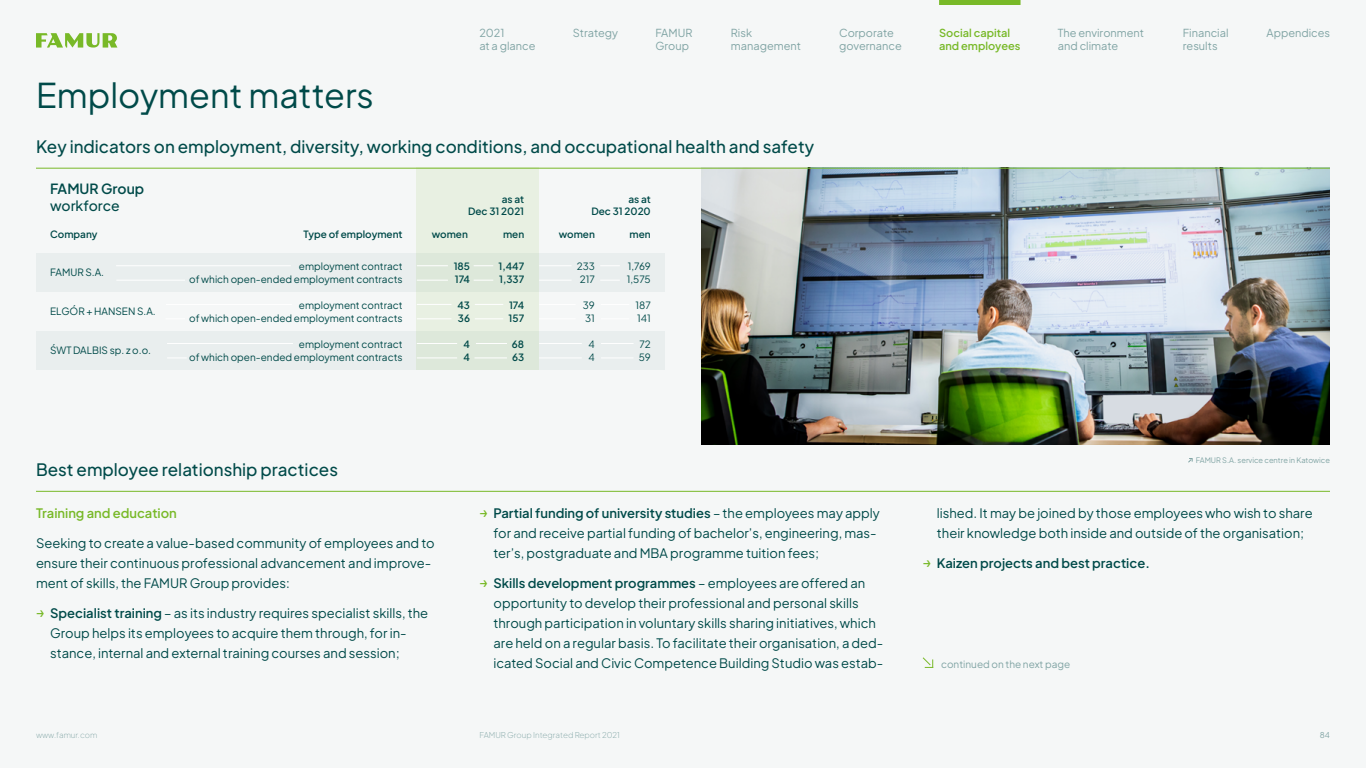
<style>
.page{position:relative;width:1366px;height:768px;background:#f5f7f7}
.page>*{position:absolute;margin:0;border:0;box-sizing:border-box;transform-origin:0 0}
.t1{font:34px "Plus Jakarta Sans";color:#004a49}
.t2{font:500 17px "Plus Jakarta Sans";color:#004a49}
.t3{font:600 14px "Plus Jakarta Sans";color:#004a49}
.t4{font:500 14px "Plus Jakarta Sans";color:#004a49}
.t5{font:13px/20px "Plus Jakarta Sans";color:#004a49}
.t6{font:600 13px "Plus Jakarta Sans";color:#004a49}
.t7{font:600 13px "Plus Jakarta Sans";color:#78b928}
.t8{font:11px/13px "Plus Jakarta Sans";color:#80a4a4}
.t9{font:600 11px "Plus Jakarta Sans";color:#78b928}
.t10{font:10px/13px "Plus Jakarta Sans";color:#004a49}
.t11{font:600 10px/13px "Plus Jakarta Sans";color:#004a49}
.t12{font:10px "Plus Jakarta Sans";color:#80a4a4}
.t13{font:200 8px "Plus Jakarta Sans";color:#80a4a4}
.t14{font:8px "Plus Jakarta Sans";color:#80a4a4}
.t15{font:7.5px "Plus Jakarta Sans";color:#80a4a4}
.s1{font-family:"Montserrat";font-weight:500;font-size:16px;color:#78b928}
.s2{font-weight:600}
</style>
<div class="page">
<svg style="left:36px;top:33px;width:81px;height:15px"></svg>
<div style="left:36px;top:253px;width:629px;height:39px;background:#e9eeee"></div>
<div style="left:36px;top:331px;width:629px;height:39px;background:#e9eeee"></div>
<div style="left:417px;top:168px;width:122px;height:202px;background:#e8f0e2"></div>
<img style="left:701px;top:169px;width:629px;height:276px">
<hr style="left:116px;top:265px;width:175px;height:1px;background:#fff">
<hr style="left:116px;top:280px;width:69px;height:1px;background:#fff">
<hr style="left:417px;top:265px;width:31px;height:1px;background:#fff">
<hr style="left:539px;top:265px;width:33px;height:1px;background:#fff">
<svg style="left:600px;top:265px;width:20px;height:1px"></svg>
<svg style="left:474px;top:265px;width:19px;height:1px"></svg>
<hr style="left:417px;top:304px;width:34px;height:1px;background:#fff">
<hr style="left:166px;top:304px;width:126px;height:1px;background:#fff">
<hr style="left:539px;top:304px;width:37px;height:1px;background:#fff">
<svg style="left:475px;top:304px;width:28px;height:1px"></svg>
<hr style="left:417px;top:343px;width:40px;height:1px;background:#fff">
<hr style="left:167px;top:343px;width:126px;height:1px;background:#fff">
<hr style="left:539px;top:343px;width:43px;height:1px;background:#fff">
<hr style="left:601px;top:343px;width:33px;height:1px;background:#fff">
<hr style="left:476px;top:343px;width:31px;height:1px;background:#fff">
<hr style="left:417px;top:280px;width:31px;height:1px;background:#fff">
<hr style="left:539px;top:280px;width:33px;height:1px;background:#fff">
<svg style="left:600px;top:280px;width:20px;height:1px"></svg>
<svg style="left:474px;top:280px;width:19px;height:1px"></svg>
<hr style="left:417px;top:318px;width:34px;height:1px;background:#fff">
<hr style="left:539px;top:318px;width:37px;height:1px;background:#fff">
<svg style="left:475px;top:318px;width:28px;height:1px"></svg>
<hr style="left:417px;top:358px;width:40px;height:1px;background:#fff">
<hr style="left:539px;top:358px;width:43px;height:1px;background:#fff">
<hr style="left:601px;top:358px;width:33px;height:1px;background:#fff">
<hr style="left:474px;top:358px;width:33px;height:1px;background:#fff">
<svg style="left:1188px;top:458px;width:5px;height:5px"></svg>
<svg style="left:922px;top:657px;width:11px;height:11px"></svg>
<hr style="left:36px;top:168px;width:1294px;height:1px;background:#78b928">
<hr style="left:36px;top:491px;width:1294px;height:1px;background:#78b928">
<div style="left:939px;top:0;width:82px;height:5px;background:#78b928"></div>
<h1 class="t1" style="left:36px;top:68px;width:339px">Employment matters</h1>
<p class="t8" style="left:479px;top:25px;width:58px">2021<br>at a glance</p>
<p class="t8" style="left:1183px;top:25px;width:47px">Financial results</p>
<p class="t8" style="left:573px;top:25px;width:47px">Strategy</p>
<p class="t8" style="left:655px;top:25px;width:38px">FAMUR<br>Group</p>
<p class="t8" style="left:731px;top:25px;width:72px">Risk management</p>
<p class="t8" style="left:839px;top:25px;width:64px">Corporate governance</p>
<p class="t9" style="left:939px;top:23px;width:73px">Social capital</p>
<p class="t8" style="left:1267px;top:25px;width:65px">Appendices</p>
<p class="t9" style="left:939px;top:36px;width:83px">and employees</p>
<p class="t8" style="left:1058px;top:25px;width:88px">The environment and climate</p>
<h2 class="t2" style="left:36px;top:133px;width:780px">Key indicators on employment, diversity, working conditions, and occupational health and safety</h2>
<p class="t3" style="left:50px;top:177px;width:96px">FAMUR Group</p>
<p class="t4" style="left:50px;top:194px;width:71px">workforce</p>
<p class="t11" style="left:468px;top:192px;width:58px;line-height:12px;text-align:right">as at<br>Dec 31 2021</p>
<p class="t11" style="left:591px;top:192px;width:61px;line-height:12px;text-align:right">as at<br>Dec 31 2020</p>
<p class="t11" style="left:303px;top:227px;width:101px">Type of employment</p>
<p class="t11" style="left:50px;top:227px;width:49px">Company</p>
<p class="t11" style="left:432px;top:227px;width:38px">women</p>
<p class="t11" style="left:503px;top:227px;width:23px">men</p>
<p class="t11" style="left:559px;top:227px;width:38px">women</p>
<p class="t11" style="left:630px;top:227px;width:23px">men</p>
<p class="t10" style="left:50px;top:264px;width:55px">FAMUR S.A.</p>
<p class="t10" style="left:50px;top:303px;width:107px">ELGÓR + HANSEN S.A.</p>
<p class="t10" style="left:50px;top:342px;width:102px">ŚWT DALBIS sp. z o.o.</p>
<p class="t10" style="left:189px;top:258px;width:215px;text-align:right">employment contract<br>of which open-ended employment contracts</p>
<p class="t10" style="left:189px;top:297px;width:215px;text-align:right">employment contract<br>of which open-ended employment contracts</p>
<p class="t10" style="left:189px;top:336px;width:215px;text-align:right">employment contract<br>of which open-ended employment contracts</p>
<p class="t11" style="left:454px;top:259px;width:18px">185<br>174</p>
<p class="t11" style="left:457px;top:298px;width:14px">43<br>36</p>
<p class="t11" style="left:464px;top:337px;width:8px">4<br>4</p>
<p class="t11" style="left:499px;top:259px;width:27px">1,447<br>1,337</p>
<p class="t11" style="left:509px;top:298px;width:17px">174<br>157</p>
<p class="t11" style="left:512px;top:337px;width:14px">68<br>63</p>
<p class="t10" style="left:577px;top:259px;width:20px;text-align:center">233<br>217</p>
<p class="t10" style="left:583px;top:298px;width:14px">39<br>31</p>
<p class="t10" style="left:589px;top:337px;width:8px">4<br>4</p>
<p class="t10" style="left:627px;top:259px;width:25px">1,769<br>1,575</p>
<p class="t10" style="left:635px;top:298px;width:17px">187<br>141</p>
<p class="t10" style="left:639px;top:337px;width:14px">72<br>59</p>
<h2 class="t2" style="left:36px;top:456px;width:304px">Best employee relationship practices</h2>
<p class="t7" style="left:36px;top:503px;width:142px">Training and education</p>
<p class="t5" style="left:36px;top:532px;width:400px">Seeking to create a value-based community of employees and to ensure their continuous professional advancement and improve&shy;ment of skills, the FAMUR Group provides:</p>
<p class="t5" style="left:50px;top:602px;width:380px;text-indent:-14px"><span class="s1">→</span> <span class="s2">Specialist training</span> – as its industry requires specialist skills, the<br>Group helps its employees to acquire them through, for in&shy;stance, internal and external training courses and session;</p>
<p class="t5" style="left:494px;top:502px;width:388px;text-indent:-14px"><span class="s1">→</span> <span class="s2">Partial funding of university studies</span> – the employees may apply for and receive partial funding of bachelor’s, engineering, mas&shy;ter’s, postgraduate and MBA programme tuition fees;</p>
<p class="t5" style="left:494px;top:572px;width:391px;text-indent:-14px"><span class="s1">→</span> <span class="s2">Skills development programmes</span> – employees are offered an opportunity to develop their professional and personal skills through participation in voluntary skills sharing initiatives, which are held on a regular basis. To facilitate their organisation, a ded&shy;icated Social and Civic Competence Building Studio was estab-</p>
<p class="t15" style="left:1196px;top:454px;width:136px">FAMUR S.A. service centre in Katowice</p>
<p class="t5" style="left:937px;top:502px;width:377px">lished. It may be joined by those employees who wish to share their knowledge both inside and outside of the organisation;</p>
<p class="t6" style="left:923px;top:553px;width:229px"><span class="s1">→</span> Kaizen projects and best practice.</p>
<p class="t12" style="left:941px;top:656px;width:131px">continued on the next page</p>
<p class="t13" style="left:36px;top:728px;width:63px">www.famur.com</p>
<p class="t13" style="left:479px;top:728px;width:142px">FAMUR Group Integrated Report 2021</p>
<p class="t14" style="left:1320px;top:728px;width:12px">84</p>
</div>
